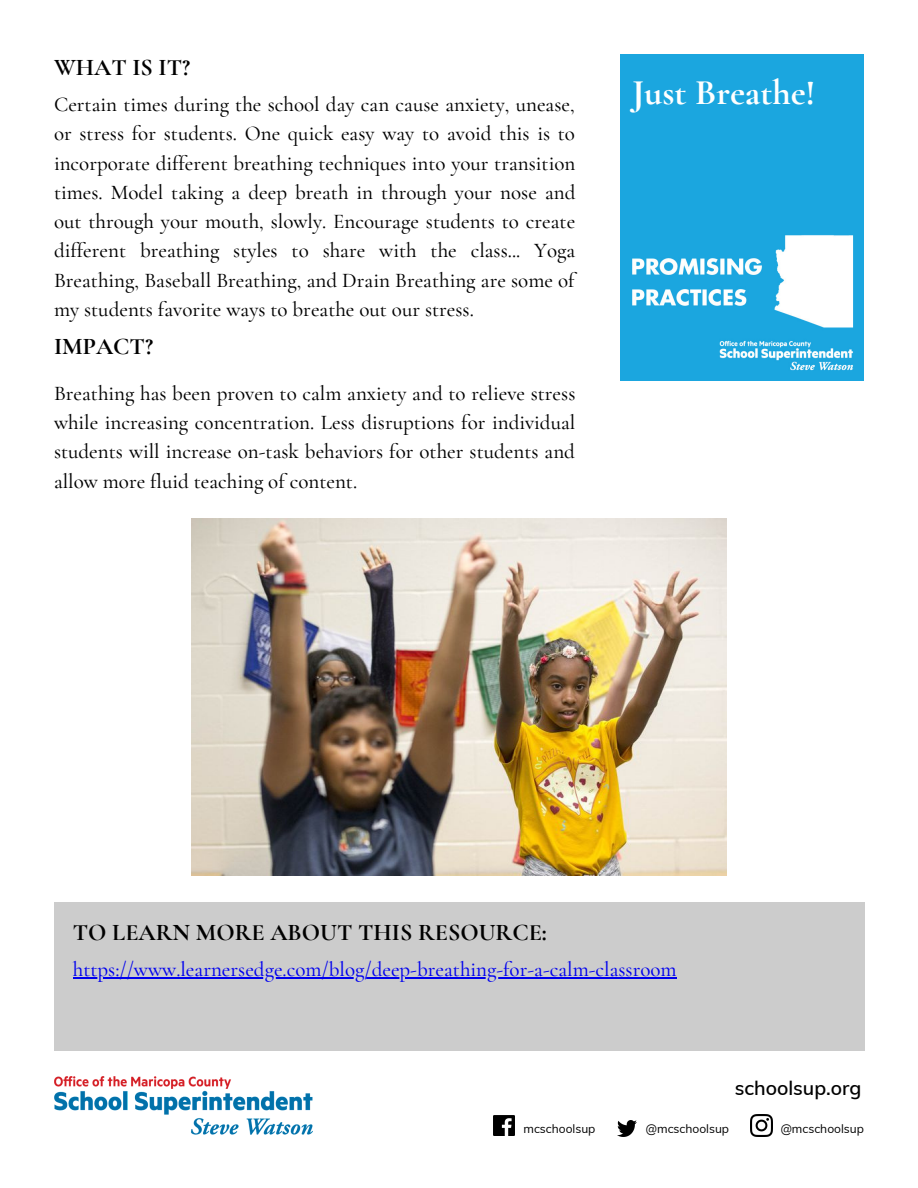
<style>
.page{position:relative;width:918px;height:1188px;background:#fff}
.page>*{position:absolute;margin:0;border:0;box-sizing:border-box;transform-origin:0 0}
.t1{font:700 36px "Cormorant Garamond";color:#fff}
.t2{font:700 24px "Cormorant Garamond";color:#000}
.t3{font:500 21px/29.2px "Cormorant Garamond";color:#000;text-align:justify}
.t4{font:500 21px "Cormorant Garamond";color:#00e}
.t5{font:600 19.5px "Muli";color:#000}
.t6{font:12px "Muli";color:#000}
</style>
<div class="page">
<img style="left:621px;top:54px;width:243px;height:326px">
<img style="left:54px;top:1077px;width:259px;height:57px">
<div style="left:54px;top:902px;width:810px;height:149px;background:#ccc"></div>
<img style="left:751px;top:1115px;width:21px;height:21px">
<img style="left:617px;top:1121px;width:19px;height:15px">
<img style="left:494px;top:1115px;width:20px;height:21px">
<img style="left:191px;top:519px;width:536px;height:356px">
<hr style="left:73px;top:977px;width:604px;height:2px;background:#00e">
<p class="t2" style="left:54px;top:53px;width:138px">WHAT IS IT?</p>
<p class="t3" style="left:54px;top:90px;width:522px">Certain times during the school day can cause anxiety, unease,</p>
<p class="t3" style="left:54px;top:119px;width:523px">or stress for students. One quick easy way to avoid this is to incorporate different breathing techniques into your transition times. Model taking a deep breath in through your nose and out through your mouth, slowly. Encourage students to create different breathing styles to share with the class... Yoga Breathing, Baseball Breathing, and Drain Breathing are some of my students favorite ways to breathe out our stress.</p>
<p class="t2" style="left:54px;top:332px;width:101px">IMPACT?</p>
<p class="t3" style="left:54px;top:379px;width:523px">Breathing has been proven to calm anxiety and to relieve stress while increasing concentration. Less disruptions for individual students will increase on-task behaviors for other students and allow more fluid teaching of content.</p>
<p class="t1" style="left:632px;top:71px;width:185px">Just Breathe!</p>
<p class="t2" style="left:73px;top:918px;width:476px">TO LEARN MORE ABOUT THIS RESOURCE:</p>
<p class="t4" style="left:73px;top:957px;width:605px">https://www.learnersedge.com/blog/deep-breathing-for-a-calm-classroom</p>
<p class="t5" style="left:735px;top:1075px;width:128px">schoolsup.org</p>
<p class="t6" style="left:523px;top:1121px;width:74px">mcschoolsup</p>
<p class="t6" style="left:646px;top:1121px;width:85px">@mcschoolsup</p>
<p class="t6" style="left:781px;top:1121px;width:85px">@mcschoolsup</p>
</div>
